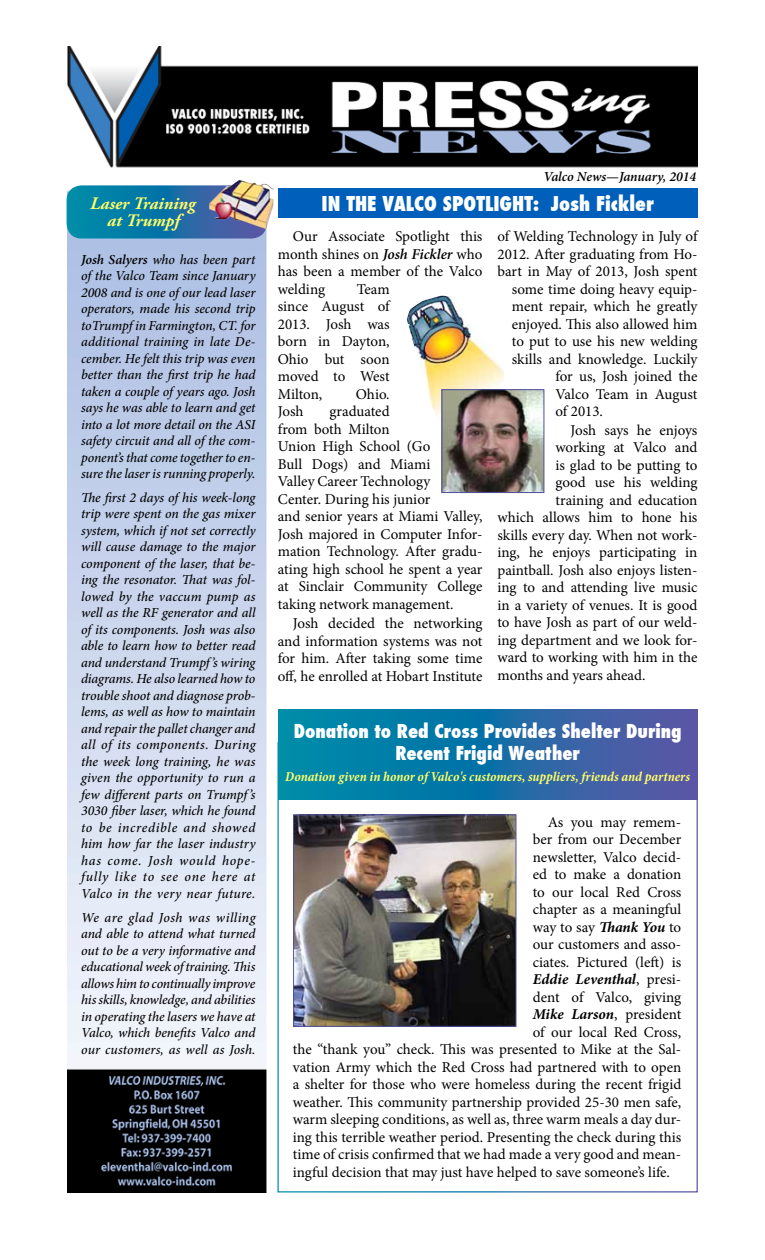
<style>
.page{position:relative;width:765px;height:1260px;background:#fff}
.page>*{position:absolute;margin:0;border:0;box-sizing:border-box;transform-origin:0 0}
.t1{font:800 condensed 20px "Futura";color:#fff}
.t2{font:800 condensed 18.75px/22.5px "Futura";color:#fff;text-align:center}
.t3{font:italic 700 17.5px/17.5px "Adobe Garamond Pro";color:#ffff68;text-align:center}
.t4{font:15px/17.5px "Minion Pro";color:#000;text-align:justify}
.t5{font:italic 700 15px "Minion Pro";color:#000}
.t6{font:italic 500 13.75px/16.5px "Minion Pro";color:#000;text-align:justify}
.t7{font:italic 700 condensed 13.75px "Minion Pro";letter-spacing:-.005em;color:#ffff68}
.t8{font:italic 600 13.75px "Minion Pro";color:#000}
.s1{font-weight:600}
.s2{font-weight:600;font-style:italic}
.s3{font-weight:700;font-style:italic}
.s4{font-weight:400;font-style:normal}
</style>
<div class="page">
<img style="left:68px;top:46px;width:630px;height:1146px">
<img style="left:407px;top:296px;width:99px;height:124px">
<div style="left:278px;top:189px;width:420px;height:29px;background:#005fba"></div>
<svg style="left:278px;top:710px;width:419px;height:90px;background:#1d70a6"></svg>
<img style="left:444px;top:391px;width:98px;height:100px">
<div style="left:442px;top:389px;width:102px;height:104px;border:1px solid #4f4fa1"></div>
<svg style="left:67px;top:185px;width:200px;height:54px;background:#157aa9"></svg>
<img style="left:295px;top:816px;width:219px;height:209px">
<div style="left:293px;top:814px;width:223px;height:213px;border:1px solid #4f4fa1"></div>
<img style="left:209px;top:180px;width:65px;height:49px">
<p class="t3" style="left:90px;top:195px;width:107px">Laser Training at Trumpf</p>
<p class="t6" style="left:81px;top:251px;width:176px"><span class="s1">Josh Salyers</span> who has been part of the Valco Team since January 2008 and is one of our lead laser operators, made his second trip toTrumpf in Farmington, CT. for additional training in late De&shy;cember. He felt this trip was even better than the first trip he had taken a couple of years ago. Josh says he was able to learn and get into a lot more detail on the ASI safety circuit and all of the com&shy;ponent’s that come together to en&shy;sure the laser is running properly.</p>
<p class="t6" style="left:81px;top:489px;width:176px">The first 2 days of his week-long trip were spent on the gas mixer system, which if not set correctly will cause damage to the major component of the laser, that be&shy;ing the resonator. That was fol&shy;lowed by the vaccum pump as well as the RF generator and all of its components. Josh was also able to learn how to better read and understand Trumpf ’s wiring diagrams. He also learned how to trouble shoot and diagnose prob&shy;lems, as well as how to maintain and repair the pallet changer and all of its components. During the week long training, he was given the opportunity to run a few different parts on Trumpf ’s 3030 fiber laser, which he found to be incredible and showed him how far the laser industry has come. Josh would hope&shy;fully like to see one here at Valco in the very near future.</p>
<p class="t6" style="left:81px;top:909px;width:176px">We are glad Josh was willing and able to attend what turned out to be a very informative and educational week of training. This allows him to continually improve his skills, knowledge, and abilities in operating the lasers we have at Valco, which benefits Valco and our customers, as well as Josh.</p>
<p class="t8" style="left:543px;top:167px;width:154px">Valco News—January, 2014</p>
<h1 class="t1" style="left:322px;top:190px;width:334px">IN THE VALCO SPOTLIGHT: Josh Fickler</h1>
<p class="t4" style="left:278px;top:228px;width:206px;text-indent:15px">Our Associate Spotlight this month shines on <span class="s2">Josh Fickler</span> who has been a member of the Valco welding</p>
<p class="t4" style="left:498px;top:228px;width:201px">of Welding Technology in July of</p>
<p class="t4" style="left:498px;top:245px;width:202px">2012. After graduating from Ho-</p>
<p class="t4" style="left:498px;top:263px;width:201px">bart in May of 2013, Josh spent</p>
<p class="t4" style="left:512px;top:280px;width:187px">some time doing heavy equip-</p>
<p class="t4" style="left:512px;top:298px;width:187px">ment repair, which he greatly</p>
<p class="t4" style="left:512px;top:315px;width:187px">enjoyed. This also allowed him</p>
<p class="t4" style="left:512px;top:333px;width:187px">to put to use his new welding</p>
<p class="t4" style="left:512px;top:350px;width:187px">skills and knowledge. Luckily</p>
<p class="t4" style="left:555px;top:368px;width:144px">for us, Josh joined the</p>
<p class="t4" style="left:555px;top:385px;width:143px">Valco Team in August</p>
<p class="t4" style="left:555px;top:403px;width:49px">of 2013.</p>
<p class="t4" style="left:570px;top:422px;width:129px">Josh says he enjoys</p>
<p class="t4" style="left:555px;top:439px;width:143px">working at Valco and</p>
<p class="t4" style="left:555px;top:456px;width:144px">is glad to be putting to</p>
<p class="t4" style="left:555px;top:474px;width:144px">good use his welding</p>
<p class="t4" style="left:555px;top:491px;width:143px">training and education</p>
<p class="t4" style="left:497px;top:509px;width:201px">which allows him to hone his</p>
<p class="t4" style="left:497px;top:526px;width:201px">skills every day. When not work-</p>
<p class="t4" style="left:497px;top:544px;width:201px">ing, he enjoys participating in</p>
<p class="t4" style="left:497px;top:561px;width:201px">paintball. Josh also enjoys listen-</p>
<p class="t4" style="left:497px;top:579px;width:202px">ing to and attending live music</p>
<p class="t4" style="left:497px;top:596px;width:201px">in a variety of venues. It is good</p>
<p class="t4" style="left:497px;top:614px;width:202px">to have Josh as part of our weld-</p>
<p class="t4" style="left:497px;top:631px;width:201px">ing department and we look for-</p>
<p class="t4" style="left:497px;top:649px;width:202px">ward to working with him in the</p>
<p class="t4" style="left:497px;top:666px;width:149px">months and years ahead.</p>
<p class="t4" style="left:278px;top:280px;width:113px;text-indent:79px">Team since August of 2013. Josh was born in Dayton, Ohio but soon moved to West Milton,</p>
<p class="t4" style="left:356px;top:385px;width:35px">Ohio.</p>
<p class="t4" style="left:278px;top:403px;width:206px;text-align:left;text-indent:52px">graduated<br>from both Milton<br>Union High School (Go<br>Bull Dogs) and Miami<br>Valley Career Technology<br>Center. During his junior<br>and senior years at Miami Valley,<br>Josh majored in Computer Infor&shy;mation Technology. After gradu&shy;ating high school he spent a year at Sinclair Community College taking network management.</p>
<p class="t4" style="left:278px;top:615px;width:206px;text-indent:15px">Josh decided the networking and information systems was not for him. After taking some time off, he enrolled at Hobart Institute</p>
<p class="t4" style="left:278px;top:403px;width:27px">Josh</p>
<p class="t2" style="left:294px;top:720px;width:389px">Donation to Red Cross Provides Shelter During<br>Recent Frigid Weather</p>
<p class="t7" style="left:285px;top:767px;width:406px">Donation given in honor of Valco's customers, suppliers, friends and partners</p>
<p class="t4" style="left:548px;top:813px;width:135px">As you may remem-</p>
<p class="t4" style="left:533px;top:831px;width:150px">ber from our December</p>
<p class="t4" style="left:533px;top:848px;width:150px">newsletter, Valco decid-</p>
<p class="t4" style="left:533px;top:866px;width:150px">ed to make a donation</p>
<p class="t4" style="left:533px;top:883px;width:150px">to our local Red Cross</p>
<p class="t4" style="left:533px;top:901px;width:150px">chapter as a meaningful</p>
<p class="t4" style="left:533px;top:918px;width:150px">way to say <span class="s3">Thank You</span> to</p>
<p class="t4" style="left:533px;top:936px;width:150px">our customers and asso-</p>
<p class="t4" style="left:533px;top:953px;width:150px">ciates. Pictured (left) is</p>
<p class="t5" style="left:533px;top:969px;width:150px">Eddie Leventhal<span class="s4">, presi-</span></p>
<p class="t4" style="left:533px;top:988px;width:150px">dent of Valco, giving</p>
<p class="t5" style="left:533px;top:1004px;width:150px">Mike Larson<span class="s4">, president</span></p>
<p class="t4" style="left:533px;top:1023px;width:150px">of our local Red Cross,</p>
<p class="t4" style="left:293px;top:1041px;width:390px">the “thank you” check. This was presented to Mike at the Sal-</p>
<p class="t4" style="left:293px;top:1058px;width:390px">vation Army which the Red Cross had partnered with to open</p>
<p class="t4" style="left:293px;top:1076px;width:390px">a shelter for those who were homeless during the recent frigid</p>
<p class="t4" style="left:293px;top:1093px;width:390px">weather. This community partnership provided 25-30 men safe,</p>
<p class="t4" style="left:293px;top:1111px;width:390px">warm sleeping conditions, as well as, three warm meals a day dur-</p>
<p class="t4" style="left:293px;top:1128px;width:390px">ing this terrible weather period. Presenting the check during this</p>
<p class="t4" style="left:293px;top:1146px;width:390px">time of crisis confirmed that we had made a very good and mean-</p>
<p class="t4" style="left:293px;top:1163px;width:379px">ingful decision that may just have helped to save someone’s life.</p>
</div>
